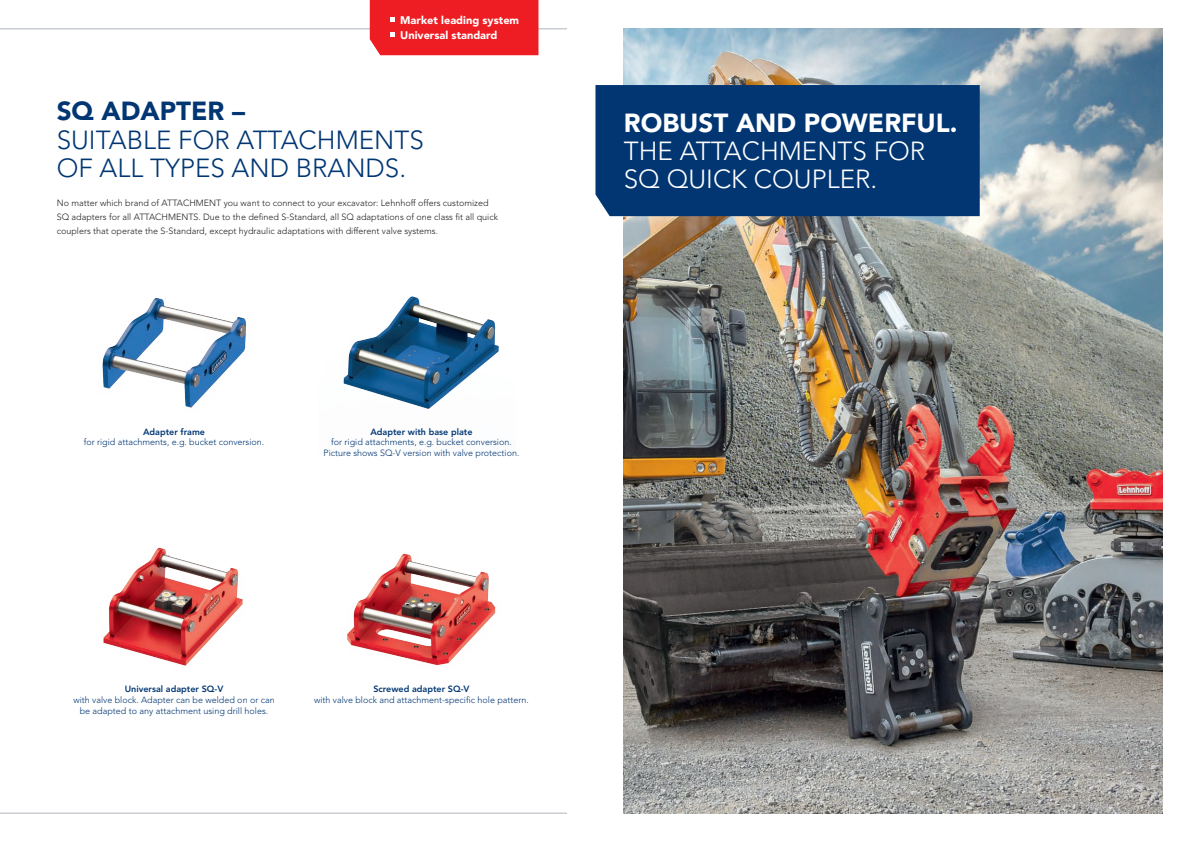
<style>
.page{position:relative;width:1191px;height:842px;background:#fff}
.page>*{position:absolute;margin:0;border:0;box-sizing:border-box;transform-origin:0 0}
.t1{font:300 26px/28.3px "Avenir LT Pro";color:#013673}
.t2{font:300 26px/28px "Avenir LT Pro";color:#fff}
.t3{font:900 26px "Avenir LT Std";color:#fff}
.t4{font:900 26px "Avenir LT Std";color:#013673}
.t5{font:900 11px/15px "Avenir LT Std";color:#fff}
.t6{font:300 9px/14.2px "Avenir LT Pro";color:#231f20}
.t7{font:300 9px/10.8px "Avenir LT Pro";color:#013673;text-align:center}
.t8{font:800 9px "Avenir LT Std";color:#013673}
</style>
<div class="page">
<svg style="left:0;top:28px;width:567px;height:786px"></svg>
<img style="left:624px;top:28px;width:538px;height:786px">
<div style="left:370px;top:0;width:168px;height:55px;background:#ee1d23"></div>
<img style="left:91px;top:267px;width:167px;height:167px">
<div style="left:595px;top:85px;width:384px;height:131px;background:#013673"></div>
<img style="left:341px;top:522px;width:161px;height:162px">
<img style="left:90px;top:524px;width:161px;height:161px">
<img style="left:319px;top:255px;width:196px;height:197px">
<p class="t5" style="left:400px;top:13px;width:120px">Market leading system<br>Universal standard</p>
<h1 class="t4" style="left:57px;top:96px;width:190px">SQ ADAPTER –</h1>
<h1 class="t1" style="left:57px;top:126px;width:368px">SUITABLE FOR ATTACHMENTS<br>OF ALL TYPES AND BRANDS.</h1>
<p class="t6" style="left:57px;top:195px;width:443px">No matter which brand of ATTACHMENT you want to connect to your excavator: Lehnhoff offers customized<br>SQ adapters for all ATTACHMENTS. Due to the defined S-Standard, all SQ adaptations of one class fit all quick couplers that operate the S-Standard, except hydraulic adaptations with different valve systems.</p>
<p class="t8" style="left:143px;top:426px;width:64px">Adapter frame</p>
<p class="t7" style="left:84px;top:437px;width:182px">for rigid attachments, e.g. bucket conversion.</p>
<p class="t8" style="left:370px;top:426px;width:104px">Adapter with base plate</p>
<p class="t7" style="left:323px;top:437px;width:197px">for rigid attachments, e.g. bucket conversion.<br>Picture shows SQ-V version with valve protection.</p>
<p class="t8" style="left:125px;top:683px;width:100px">Universal adapter SQ-V</p>
<p class="t7" style="left:73px;top:694px;width:203px">with valve block. Adapter can be welded on or can be adapted to any attachment using drill holes.</p>
<p class="t8" style="left:373px;top:683px;width:98px">Screwed adapter SQ-V</p>
<p class="t7" style="left:314px;top:694px;width:216px">with valve block and attachment-specific hole pattern.</p>
<h1 class="t3" style="left:624px;top:107px;width:335px">ROBUST AND POWERFUL.</h1>
<h1 class="t2" style="left:624px;top:137px;width:303px">THE ATTACHMENTS FOR<br>SQ QUICK COUPLER.</h1>
</div>
